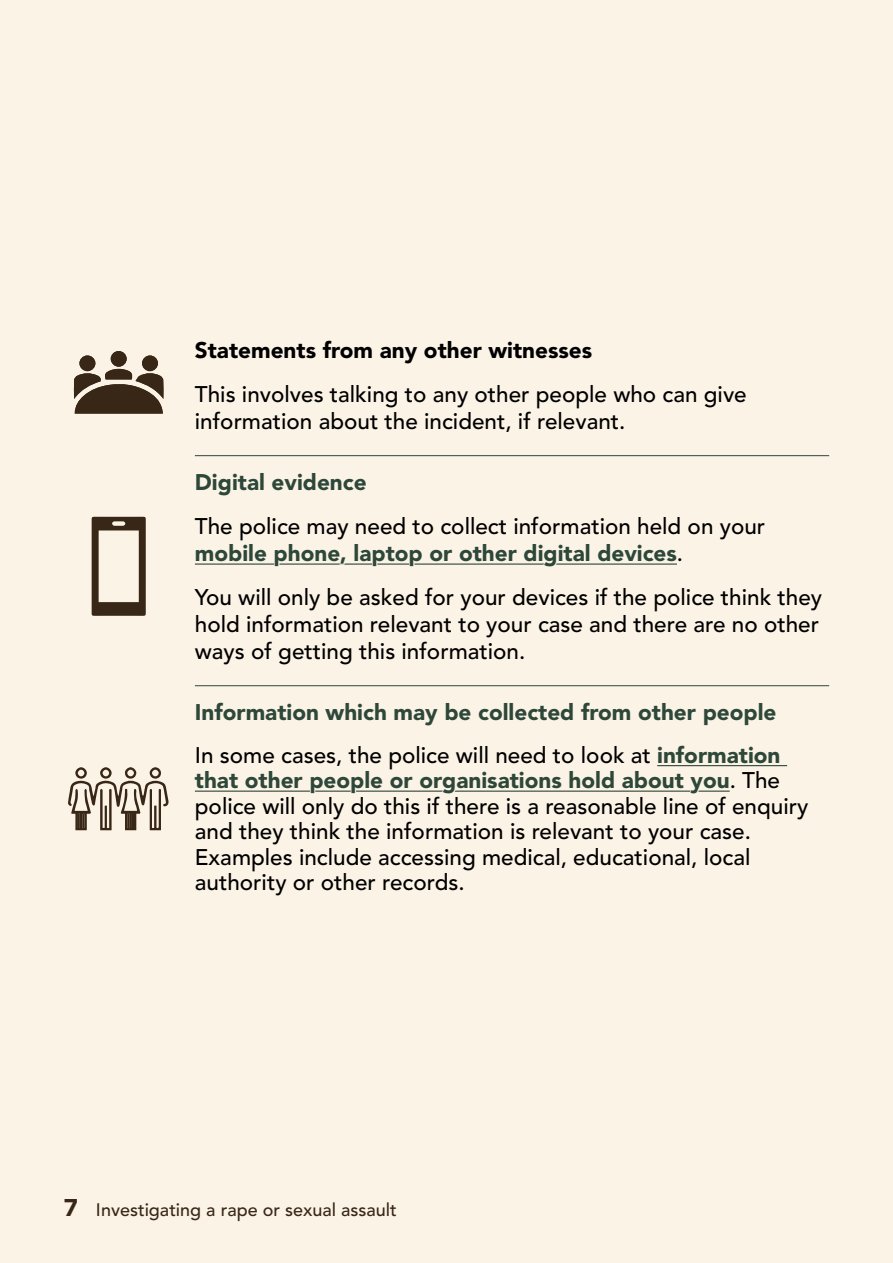
<style>
.page{position:relative;width:893px;height:1263px;background:#fcf3e7}
.page>*{position:absolute;margin:0;border:0;box-sizing:border-box;transform-origin:0 0}
.Body_text{font:500 22.5px/25.5px "Avenir";color:#000}
.Body_text-2{font:900 22.5px "Avenir";color:#2d4739}
.Body_text-3{font:900 22.5px "Avenir";color:#000}
.t1{font:500 18px "Avenir";color:#382717}
.s1{font-weight:900;color:#fcf3e7}
.s2{font-weight:900;font-size:24px}
</style>
<div class="page">
<hr style="left:195px;top:455px;width:634px;height:1px;background:#2d4739">
<hr style="left:195px;top:563px;width:482px;height:2px;background:#2d4739">
<hr style="left:195px;top:685px;width:634px;height:1px;background:#2d4739">
<hr style="left:657px;top:765px;width:130px;height:1px;background:#2d4739">
<hr style="left:195px;top:790px;width:535px;height:2px;background:#2d4739">
<svg style="left:74px;top:351px;width:90px;height:63px"></svg>
<div style="left:111px;top:351px;width:16px;height:16px;background:#382717;border-radius:50%"></div>
<div style="left:79px;top:355px;width:16px;height:16px;background:#382717;border-radius:50%"></div>
<div style="left:142px;top:355px;width:16px;height:16px;background:#382717;border-radius:50%"></div>
<svg style="left:92px;top:517px;width:54px;height:99px"></svg>
<svg style="left:68px;top:767px;width:101px;height:63px"></svg>
<p class="Body_text-3" style="left:195px;top:337px;width:399px">Statements from any other witnesses</p>
<p class="Body_text" style="left:195px;top:381px;width:553px;line-height:27px">This involves talking to any other people who can give information about the incident, if relevant.</p>
<p class="Body_text-2" style="left:195px;top:469px;width:173px">Digital evidence</p>
<p class="Body_text" style="left:195px;top:513px;width:572px;line-height:27px">The police may need to collect information held on your <span class="s1">mobile phone, laptop or other digital devices</span>.</p>
<p class="Body_text" style="left:195px;top:584px;width:629px;line-height:27px">You will only be asked for your devices if the police think they hold information relevant to your case and there are no other ways of getting this information.</p>
<p class="Body_text-2" style="left:195px;top:699px;width:583px">Information which may be collected from other people</p>
<p class="Body_text" style="left:195px;top:743px;width:615px">In some cases, the police will need to look at <span class="s1">information that other people or organisations hold about you</span>. The police will only do this if there is a reasonable line of enquiry and they think the information is relevant to your case.<br>Examples include accessing medical, educational, local authority or other records.</p>
<p class="t1" style="left:64px;top:1199px;width:334px"><span class="s2">7</span> Investigating a rape or sexual assault</p>
</div>
